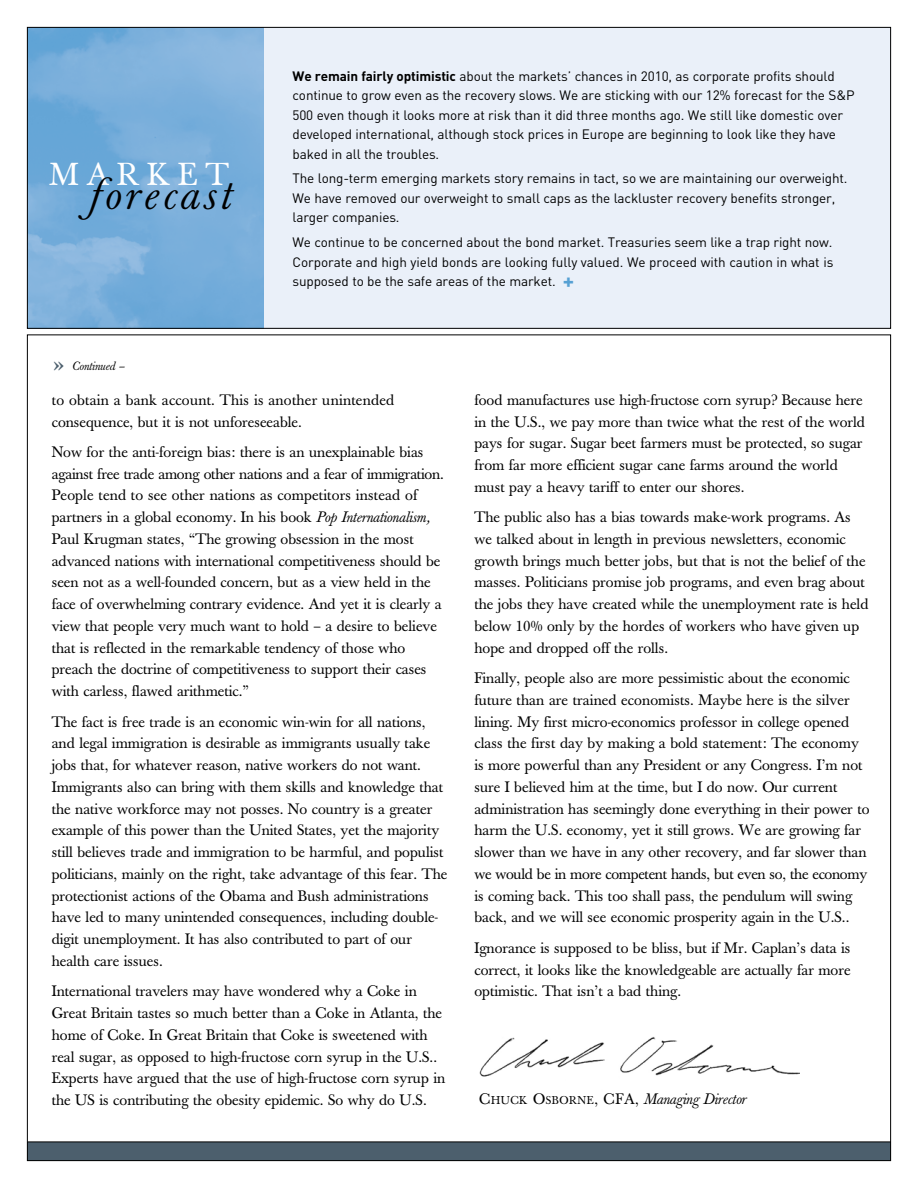
<style>
.page{position:relative;width:918px;height:1188px;background:#fff}
.page>*{position:absolute;margin:0;border:0;box-sizing:border-box;transform-origin:0 0}
.t1{font:italic 43.5px "Baskerville";letter-spacing:.1em;color:#000}
.t2{font:31.5px "Baskerville";letter-spacing:.25em;color:#fff}
.t3{font:27px "Baskerville";color:#4c5f6d}
.t4{font:15px/21.8px "Baskerville";color:#000}
.t5{font:italic 15px "Baskerville";color:#000}
.t6{font:13.5px/19.5px "DIN";letter-spacing:-.01em;color:#000}
.t7{font:italic 12px "Baskerville";color:#000}
.s1{font-weight:700}
.s2{font-weight:700;font-size:21px;color:#56a0d3}
.s3{font-style:italic}
.s4{font-style:normal}
.s5{font-style:normal;font-size:11.25px}
</style>
<div class="page">
<svg style="left:27px;top:27px;width:864px;height:302px;background:#c9dcee"></svg>
<div style="left:27px;top:1142px;width:864px;height:19px;background:#4c5f6d"></div>
<hr style="left:27px;top:1142px;width:864px;height:1px;background:#000">
<img style="left:479px;top:1037px;width:321px;height:40px">
<h2 class="t2" style="left:50px;top:156px;width:181px">MARKET</h2>
<h1 class="t1" style="left:89px;top:168px;width:143px">forecast</h1>
<p class="t6" style="left:292px;top:66px;width:564px"><span class="s1">We remain fairly optimistic</span> about the markets’ chances in 2010, as corporate profits should continue to grow even as the recovery slows. We are sticking with our 12% forecast for the S&amp;P 500 even though it looks more at risk than it did three months ago. We still like domestic over developed international, although stock prices in Europe are beginning to look like they have baked in all the troubles.</p>
<p class="t6" style="left:292px;top:169px;width:557px">The long-term emerging markets story remains in tact, so we are maintaining our overweight.<br>We have removed our overweight to small caps as the lackluster recovery benefits stronger, larger companies.</p>
<p class="t6" style="left:292px;top:232px;width:542px;text-align:justify">We continue to be concerned about the bond market. Treasuries seem like a trap right now.<br>Corporate and high yield bonds are looking fully valued. We proceed with caution in what is supposed to be the safe areas of the market. <span class="s2">+</span></p>
<h3 class="t3" style="left:53px;top:348px;width:12px">»</h3>
<p class="t7" style="left:72px;top:359px;width:54px">Continued –</p>
<p class="t4" style="left:52px;top:389px;width:344px">to obtain a bank account. This is another unintended consequence, but it is not unforeseeable.</p>
<p class="t4" style="left:52px;top:441px;width:394px">Now for the anti-foreign bias: there is an unexplainable bias against free trade among other nations and a fear of immigration.<br>People tend to see other nations as competitors instead of partners in a global economy. In his book <span class="s3">Pop Internationalism, </span>Paul Krugman states, “The growing obsession in the most advanced nations with international competitiveness should be seen not as a well-founded concern, but as a view held in the face of overwhelming contrary evidence. And yet it is clearly a view that people very much want to hold – a desire to believe that is reflected in the remarkable tendency of those who preach the doctrine of competitiveness to support their cases with carless, flawed arithmetic.”</p>
<p class="t4" style="left:52px;top:711px;width:397px">The fact is free trade is an economic win-win for all nations, and legal immigration is desirable as immigrants usually take jobs that, for whatever reason, native workers do not want.<br>Immigrants also can bring with them skills and knowledge that the native workforce may not posses. No country is a greater example of this power than the United States, yet the majority still believes trade and immigration to be harmful, and populist politicians, mainly on the right, take advantage of this fear. The protectionist actions of the Obama and Bush administrations have led to many unintended consequences, including double&shy;digit unemployment. It has also contributed to part of our health care issues.</p>
<p class="t4" style="left:52px;top:981px;width:395px">International travelers may have wondered why a Coke in Great Britain tastes so much better than a Coke in Atlanta, the home of Coke. In Great Britain that Coke is sweetened with real sugar, as opposed to high-fructose corn syrup in the U.S..<br>Experts have argued that the use of high-fructose corn syrup in the US is contributing the obesity epidemic. So why do U.S.</p>
<p class="t4" style="left:474px;top:389px;width:392px">food manufactures use high-fructose corn syrup? Because here in the U.S., we pay more than twice what the rest of the world pays for sugar. Sugar beet farmers must be protected, so sugar from far more efficient sugar cane farms around the world must pay a heavy tariff to enter our shores.</p>
<p class="t4" style="left:474px;top:507px;width:396px">The public also has a bias towards make-work programs. As we talked about in length in previous newsletters, economic growth brings much better jobs, but that is not the belief of the masses. Politicians promise job programs, and even brag about the jobs they have created while the unemployment rate is held below 10% only by the hordes of workers who have given up hope and dropped off the rolls.</p>
<p class="t4" style="left:474px;top:667px;width:397px">Finally, people also are more pessimistic about the economic future than are trained economists. Maybe here is the silver lining. My first micro-economics professor in college opened class the first day by making a bold statement: The economy is more powerful than any President or any Congress. I’m not sure I believed him at the time, but I do now. Our current administration has seemingly done everything in their power to harm the U.S. economy, yet it still grows. We are growing far slower than we have in any other recovery, and far slower than we would be in more competent hands, but even so, the economy is coming back. This too shall pass, the pendulum will swing back, and we will see economic prosperity again in the U.S..</p>
<p class="t4" style="left:474px;top:937px;width:378px;text-align:justify">Ignorance is supposed to be bliss, but if Mr. Caplan’s data is correct, it looks like the knowledgeable are actually far more optimistic. That isn’t a bad thing.</p>
<p class="t5" style="left:479px;top:1090px;width:269px"><span class="s4">C</span><span class="s5">HUCK</span> <span class="s4">O</span><span class="s5">SBORNE</span><span class="s4">, CFA,</span> Managing Director</p>
</div>
